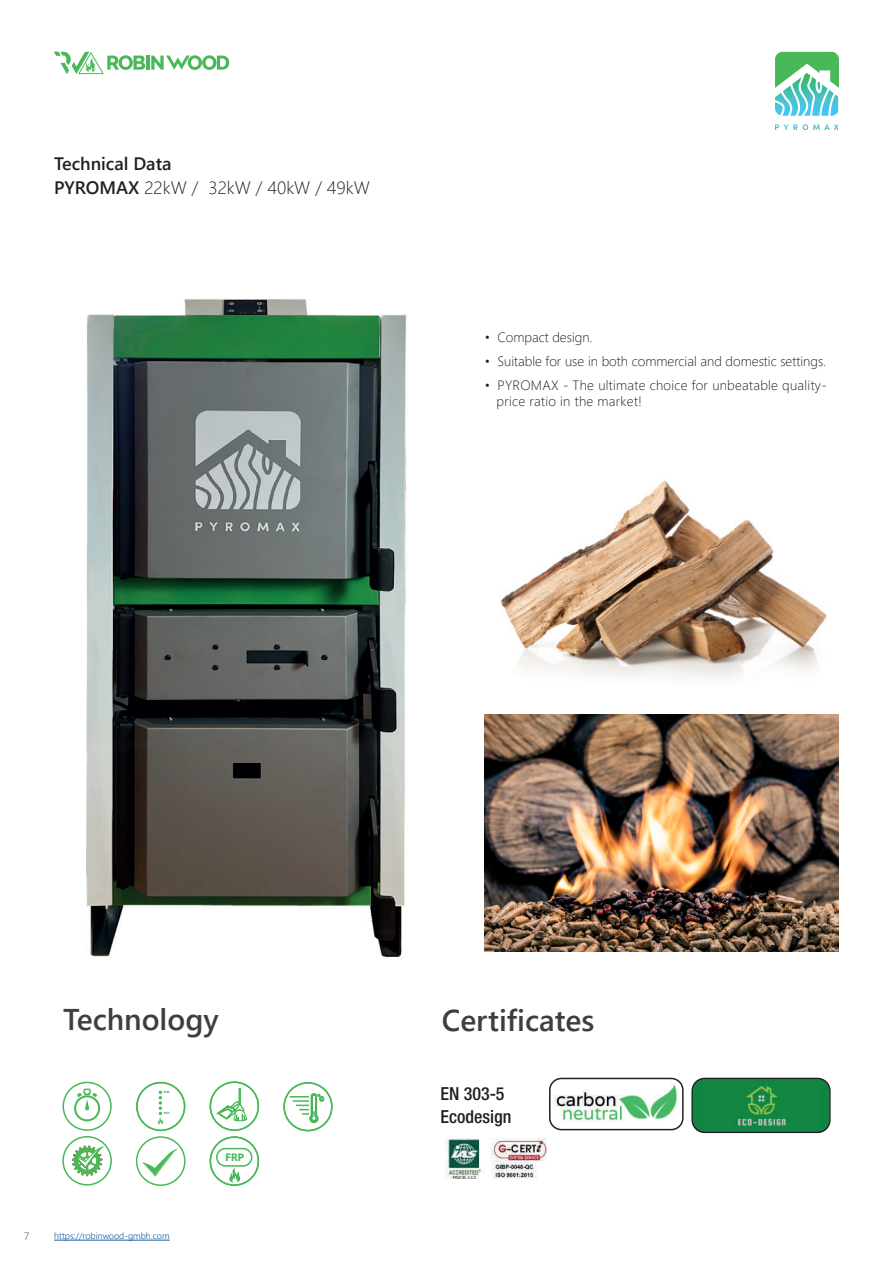
<style>
.page{position:relative;width:893px;height:1263px;background:#fff}
.page>*{position:absolute;margin:0;border:0;box-sizing:border-box;transform-origin:0 0}
.t1{font:600 30px "Segoe UI";color:#3e3e3f}
.t2{font:300 18px "Segoe UI";color:#231f20}
.t3{font:500 condensed 18px/22.4px "Helvetica Neue LT Std";color:#231f20}
.t4{font:600 18px "Segoe UI";color:#231f20}
.t5{font:300 13.5px "Segoe UI";letter-spacing:.02em;color:#231f20}
.t6{font:300 13.5px "Segoe UI";color:#231f20}
.t7{font:700 11.1px "Myriad Pro";color:#49b857}
.t8{font:300 10.5px "Segoe UI";color:#3e3e3f}
.t9{font:300 9px "Segoe UI";color:#175d9e}
.t10{font:700 3.15px "Myriad Pro";color:#49b857}
.s1{font-weight:600}
</style>
<div class="page">
<hr style="left:146px;top:56px;width:3px;height:14px;background:#49b857">
<svg style="left:151px;top:55px;width:78px;height:15px"></svg>
<svg style="left:54px;top:52px;width:91px;height:22px"></svg>
<svg style="left:775px;top:52px;width:64px;height:64px"></svg>
<svg style="left:775px;top:124px;width:63px;height:6px"></svg>
<hr style="left:54px;top:1240px;width:116px;height:1px;background:#175d9e">
<img style="left:445px;top:1138px;width:102px;height:41px">
<svg style="left:691px;top:1078px;width:140px;height:55px"></svg>
<div style="left:693px;top:1080px;width:136px;height:51px;background:#108542;border-radius:12px"></div>
<div style="left:693px;top:1079px;width:136px;height:53px;border:2px solid #108542;border-radius:12px"></div>
<img style="left:737px;top:1085px;width:50px;height:43px">
<div style="left:549px;top:1078px;width:135px;height:52px;border:2px solid #231f20;border-radius:12px"></div>
<img style="left:555px;top:1084px;width:122px;height:38px">
<div style="left:210px;top:1136px;width:49px;height:50px;border:2px solid #49b857;border-radius:50%"></div>
<svg style="left:229px;top:1168px;width:11px;height:15px"></svg>
<div style="left:216px;top:1148px;width:36px;height:19px;border:2px solid #49b857;border-radius:9px"></div>
<div style="left:136px;top:1082px;width:49px;height:49px;border:2px solid #49b857;border-radius:50%"></div>
<svg style="left:158px;top:1091px;width:5px;height:34px"></svg>
<div style="left:62px;top:1136px;width:50px;height:49px;border:2px solid #49b857;border-radius:50%"></div>
<svg style="left:72px;top:1145px;width:32px;height:31px"></svg>
<div style="left:283px;top:1082px;width:50px;height:49px;border:2px solid #49b857;border-radius:50%"></div>
<div style="left:210px;top:1081px;width:49px;height:50px;border:2px solid #49b857;border-radius:50%"></div>
<svg style="left:217px;top:1088px;width:30px;height:33px"></svg>
<div style="left:63px;top:1082px;width:49px;height:49px;border:2px solid #49b857;border-radius:50%"></div>
<svg style="left:74px;top:1087px;width:27px;height:34px"></svg>
<div style="left:136px;top:1136px;width:50px;height:50px;border:2px solid #49b857;border-radius:50%"></div>
<svg style="left:142px;top:1148px;width:36px;height:29px"></svg>
<svg style="left:290px;top:1093px;width:34px;height:30px"></svg>
<img style="left:501px;top:480px;width:326px;height:199px">
<img style="left:485px;top:714px;width:354px;height:238px">
<img style="left:86px;top:299px;width:321px;height:658px">
<p class="t4" style="left:54px;top:147px;width:119px">Technical Data</p>
<p class="t2" style="left:54px;top:171px;width:317px"><span class="s1">PYROMAX</span> 22kW / 32kW / 40kW / 49kW</p>
<p class="t6" style="left:485px;top:324px;width:109px">• Compact design.</p>
<p class="t6" style="left:485px;top:348px;width:343px">• Suitable for use in both commercial and domestic settings.</p>
<p class="t5" style="left:485px;top:372px;width:344px">• PYROMAX - The ultimate choice for unbeatable quality-</p>
<p class="t5" style="left:497px;top:388px;width:147px">price ratio in the market!</p>
<p class="t1" style="left:63px;top:991px;width:157px">Technology</p>
<p class="t1" style="left:442px;top:992px;width:154px">Certificates</p>
<p class="t10" style="left:164px;top:1090px;width:7px">MAX</p>
<p class="t10" style="left:164px;top:1111px;width:7px">MIN</p>
<p class="t8" style="left:24px;top:1227px;width:7px">7</p>
<p class="t9" style="left:54px;top:1228px;width:117px">https://robinwood-gmbh.com</p>
<p class="t7" style="left:225px;top:1150px;width:20px">FRP</p>
<h2 class="t3" style="left:440px;top:1082px;width:72px">EN 303-5<br>Ecodesign</h2>
</div>
